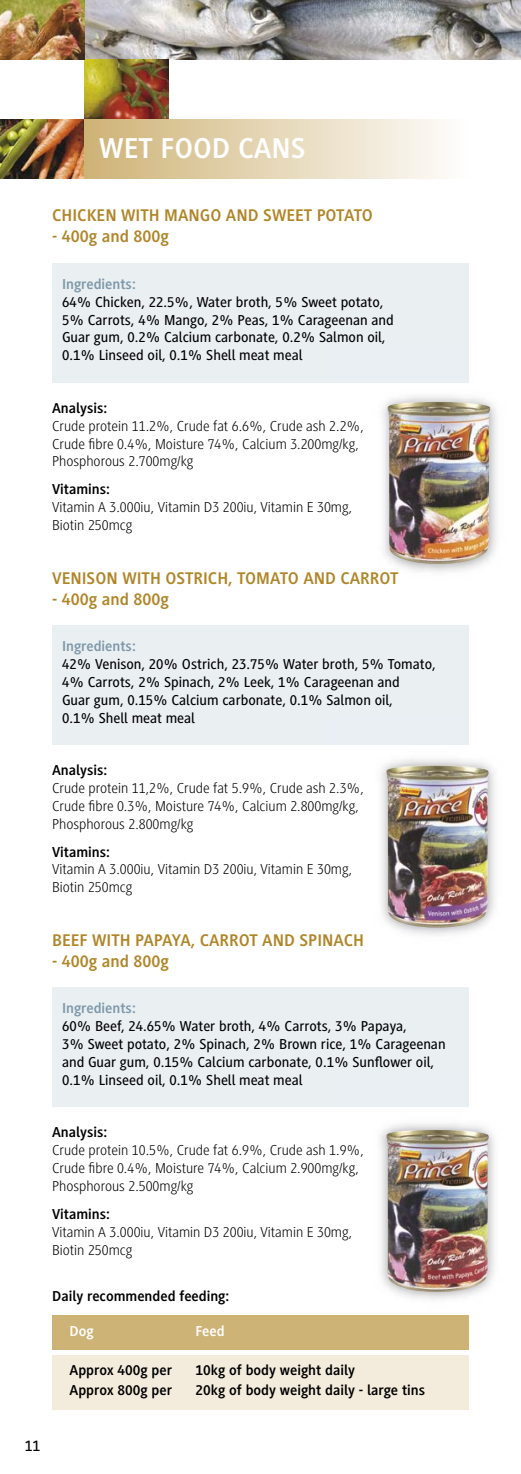
<style>
.page{position:relative;width:521px;height:1474px;background:#fff}
.page>*{position:absolute;margin:0;border:0;box-sizing:border-box;transform-origin:0 0}
.t1{font:700 29.75px "Generis Sans Com";color:#fff}
.t2{font:700 17.5px "Generis Sans Com";color:#b08528}
.t3{font:500 15.75px "Generis Sans Com";color:#000}
.t4{font:300 14.88px/17.8px "Generis Sans Com";color:#000}
.t5{font:500 14.88px/17.8px "Generis Sans Com";color:#000}
.t6{font:700 14.88px "Generis Sans Com";color:#000}
.t7{font:700 14.88px "Generis Sans Com";color:#7d98a9}
.t8{font:700 14.88px "Generis Sans Com";color:#fff}
</style>
<div class="page">
<img style="left:0;top:0;width:521px;height:60px">
<img style="left:84px;top:60px;width:85px;height:59px">
<img style="left:0;top:119px;width:84px;height:60px">
<div style="left:52px;top:263px;width:417px;height:119px;background:#eaeff2"></div>
<div style="left:52px;top:625px;width:417px;height:119px;background:#eaeff2"></div>
<div style="left:52px;top:987px;width:417px;height:119px;background:#eaeff2"></div>
<img style="left:386px;top:1129px;width:103px;height:162px">
<img style="left:387px;top:402px;width:103px;height:162px">
<img style="left:386px;top:765px;width:103px;height:162px">
<div style="left:52px;top:1354px;width:417px;height:55px;background:#f3ecdc"></div>
<div style="left:52px;top:1314px;width:417px;height:35px;background:#ceb376"></div>
<div style="left:84px;top:119px;width:385px;height:60px;background:linear-gradient(to right,#ceb376,#fefefd)"></div>
<h1 class="t1" style="left:99px;top:137px;width:208px">WET FOOD CANS</h1>
<p class="t2" style="left:52px;top:209px;width:322px">CHICKEN WITH MANGO AND SWEET POTATO</p>
<p class="t2" style="left:52px;top:230px;width:119px">- 400g and 800g</p>
<p class="t7" style="left:62px;top:278px;width:75px">Ingredients:</p>
<p class="t5" style="left:62px;top:294px;width:333px">64% Chicken, 22.5%, Water broth, 5% Sweet potato, 5% Carrots, 4% Mango, 2% Peas, 1% Carageenan and Guar gum, 0.2% Calcium carbonate, 0.2% Salmon oil, 0.1% Linseed oil, 0.1% Shell meat meal</p>
<p class="t6" style="left:52px;top:402px;width:57px">Analysis:</p>
<p class="t4" style="left:52px;top:418px;width:313px">Crude protein 11.2%, Crude fat 6.6%, Crude ash 2.2%,<br>Crude fibre 0.4%, Moisture 74%, Calcium 3.200mg/kg,<br>Phosphorous 2.700mg/kg</p>
<p class="t6" style="left:52px;top:483px;width:59px">Vitamins:</p>
<p class="t4" style="left:52px;top:499px;width:302px">Vitamin A 3.000iu, Vitamin D3 200iu, Vitamin E 30mg,<br>Biotin 250mcg</p>
<p class="t2" style="left:52px;top:571px;width:348px">VENISON WITH OSTRICH, TOMATO AND CARROT</p>
<p class="t2" style="left:52px;top:592px;width:119px">- 400g and 800g</p>
<p class="t7" style="left:62px;top:640px;width:75px">Ingredients:</p>
<p class="t5" style="left:62px;top:656px;width:375px">42% Venison, 20% Ostrich, 23.75% Water broth, 5% Tomato, 4% Carrots, 2% Spinach, 2% Leek, 1% Carageenan and<br>Guar gum, 0.15% Calcium carbonate, 0.1% Salmon oil,<br>0.1% Shell meat meal</p>
<p class="t6" style="left:52px;top:764px;width:57px">Analysis:</p>
<p class="t4" style="left:52px;top:780px;width:313px">Crude protein 11,2%, Crude fat 5.9%, Crude ash 2.3%,<br>Crude fibre 0.3%, Moisture 74%, Calcium 2.800mg/kg,<br>Phosphorous 2.800mg/kg</p>
<p class="t6" style="left:52px;top:846px;width:59px">Vitamins:</p>
<p class="t4" style="left:52px;top:861px;width:302px">Vitamin A 3.000iu, Vitamin D3 200iu, Vitamin E 30mg,<br>Biotin 250mcg</p>
<p class="t2" style="left:52px;top:933px;width:313px">BEEF WITH PAPAYA, CARROT AND SPINACH</p>
<p class="t2" style="left:52px;top:954px;width:119px">- 400g and 800g</p>
<p class="t7" style="left:62px;top:1002px;width:75px">Ingredients:</p>
<p class="t5" style="left:62px;top:1018px;width:385px">60% Beef, 24.65% Water broth, 4% Carrots, 3% Papaya,<br>3% Sweet potato, 2% Spinach, 2% Brown rice, 1% Carageenan and Guar gum, 0.15% Calcium carbonate, 0.1% Sunflower oil, 0.1% Linseed oil, 0.1% Shell meat meal</p>
<p class="t6" style="left:52px;top:1126px;width:57px">Analysis:</p>
<p class="t4" style="left:52px;top:1142px;width:313px">Crude protein 10.5%, Crude fat 6.9%, Crude ash 1.9%,<br>Crude fibre 0.4%, Moisture 74%, Calcium 2.900mg/kg,<br>Phosphorous 2.500mg/kg</p>
<p class="t6" style="left:52px;top:1208px;width:59px">Vitamins:</p>
<p class="t4" style="left:52px;top:1224px;width:302px">Vitamin A 3.000iu, Vitamin D3 200iu, Vitamin E 30mg,<br>Biotin 250mcg</p>
<p class="t6" style="left:52px;top:1290px;width:179px">Daily recommended feeding:</p>
<p class="t8" style="left:69px;top:1325px;width:26px">Dog</p>
<p class="t8" style="left:195px;top:1325px;width:31px">Feed</p>
<p class="t6" style="left:69px;top:1364px;width:104px">Approx 400g per</p>
<p class="t6" style="left:195px;top:1364px;width:161px">10kg of body weight daily</p>
<p class="t6" style="left:69px;top:1383px;width:104px">Approx 800g per</p>
<p class="t6" style="left:195px;top:1383px;width:231px">20kg of body weight daily - large tins</p>
<p class="t3" style="left:25px;top:1439px;width:17px">11</p>
</div>
